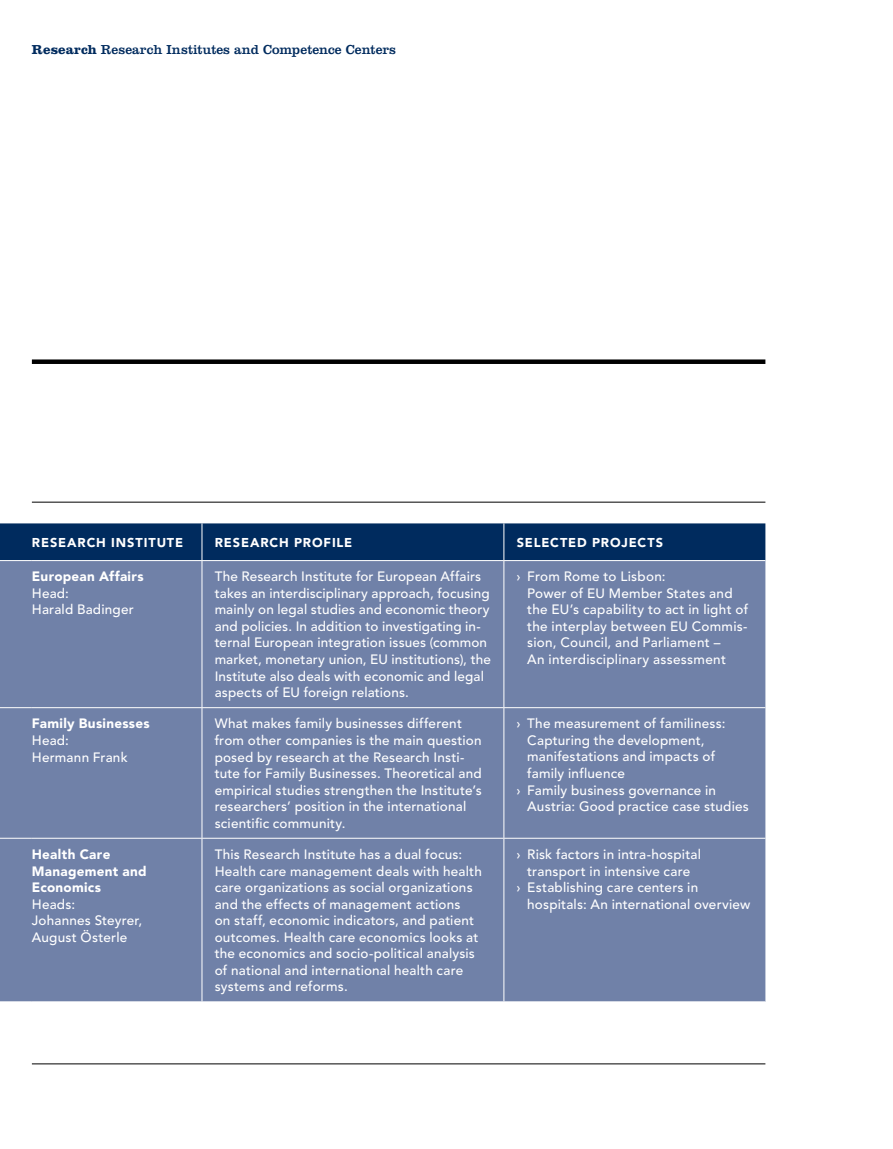
<style>
.page{position:relative;width:893px;height:1149px;background:#fff}
.page>*{position:absolute;margin:0;border:0;box-sizing:border-box;transform-origin:0 0}
.t1{font:500 13.5px/16.5px "Avenir LT Std";letter-spacing:.015em;color:#fff}
.t2{font:900 13.5px/16.5px "Avenir LT Std";letter-spacing:.02em;color:#fff}
.t3{font:13.5px "Clarendon LT Std";letter-spacing:.005em;color:#002b5e}
.t4{font:900 12.75px "Avenir LT Std";letter-spacing:.07em;color:#fff}
.s1{font-weight:700}
</style>
<div class="page">
<hr style="left:32px;top:1063px;width:733px;height:1px;background:#000">
<div style="left:32px;top:359px;width:733px;height:5px;background:#000"></div>
<hr style="left:32px;top:501px;width:733px;height:1px;background:#000">
<div style="left:0;top:523px;width:765px;height:37px;background:#002b5e"></div>
<div style="left:0;top:561px;width:765px;height:440px;background:#7081a8"></div>
<hr style="left:202px;top:560px;width:1px;height:147px;background:#fff">
<hr style="left:503px;top:560px;width:1px;height:147px;background:#fff">
<hr style="left:0;top:707px;width:32px;height:1px;background:#fff">
<hr style="left:32px;top:707px;width:170px;height:1px;background:#fff">
<hr style="left:202px;top:707px;width:302px;height:1px;background:#fff">
<hr style="left:202px;top:707px;width:1px;height:130px;background:#fff">
<hr style="left:504px;top:707px;width:261px;height:1px;background:#fff">
<hr style="left:503px;top:707px;width:1px;height:130px;background:#fff">
<hr style="left:0;top:837px;width:32px;height:1px;background:#fff">
<hr style="left:32px;top:837px;width:170px;height:1px;background:#fff">
<hr style="left:202px;top:837px;width:302px;height:1px;background:#fff">
<hr style="left:202px;top:838px;width:1px;height:163px;background:#fff">
<hr style="left:504px;top:837px;width:261px;height:1px;background:#fff">
<hr style="left:503px;top:838px;width:1px;height:163px;background:#fff">
<hr style="left:202px;top:523px;width:1px;height:37px;background:#fff">
<hr style="left:503px;top:523px;width:1px;height:37px;background:#fff">
<p class="t3" style="left:32px;top:42px;width:365px"><span class="s1">Research</span> Research Institutes and Competence Centers</p>
<p class="t4" style="left:32px;top:534px;width:153px">RESEARCH INSTITUTE</p>
<p class="t4" style="left:215px;top:534px;width:139px">RESEARCH PROFILE</p>
<p class="t4" style="left:517px;top:534px;width:148px">SELECTED PROJECTS</p>
<p class="t2" style="left:32px;top:568px;width:113px">European Affairs</p>
<p class="t1" style="left:32px;top:585px;width:103px">Head:<br>Harald Badinger</p>
<p class="t1" style="left:215px;top:568px;width:278px">The Research Institute for European Affairs takes an interdisciplinary approach, focusing mainly on legal studies and economic theory and policies. In addition to investigating in&shy;ternal European integration issues (common market, monetary union, EU institutions), the Institute also deals with economic and legal aspects of EU foreign relations.</p>
<p class="t1" style="left:527px;top:568px;width:223px;text-indent:-11px">› From Rome to Lisbon:<br>Power of EU Member States and the EU’s capability to act in light of the interplay between EU Commis&shy;sion, Council, and Parliament –<br>An interdisciplinary assessment</p>
<p class="t2" style="left:32px;top:715px;width:119px">Family Businesses</p>
<p class="t1" style="left:32px;top:732px;width:97px">Head:<br>Hermann Frank</p>
<p class="t2" style="left:32px;top:845px;width:116px">Health Care<br>Management and<br>Economics</p>
<p class="t1" style="left:32px;top:895px;width:112px">Heads:<br>Johannes Steyrer,<br>August Österle</p>
<p class="t1" style="left:215px;top:715px;width:269px">What makes family businesses different from other companies is the main question posed by research at the Research Insti&shy;tute for Family Businesses. Theoretical and empirical studies strengthen the Institute’s researchers’ position in the international scientific community.</p>
<p class="t1" style="left:517px;top:715px;width:210px">› The measurement of familiness:</p>
<p class="t1" style="left:527px;top:732px;width:179px">Capturing the development,</p>
<p class="t1" style="left:527px;top:748px;width:190px">manifestations and impacts of</p>
<p class="t1" style="left:527px;top:765px;width:99px">family influence</p>
<p class="t1" style="left:517px;top:781px;width:201px">› Family business governance in</p>
<p class="t1" style="left:527px;top:798px;width:223px">Austria: Good practice case studies</p>
<p class="t1" style="left:215px;top:846px;width:269px">This Research Institute has a dual focus:<br>Health care management deals with health care organizations as social organizations and the effects of management actions<br>on staff, economic indicators, and patient outcomes. Health care economics looks at the economics and socio-political analysis of national and international health care systems and reforms.</p>
<p class="t1" style="left:517px;top:846px;width:186px">› Risk factors in intra-hospital</p>
<p class="t1" style="left:527px;top:862px;width:165px">transport in intensive care</p>
<p class="t1" style="left:517px;top:879px;width:183px">› Establishing care centers in</p>
<p class="t1" style="left:527px;top:895px;width:225px">hospitals: An international overview</p>
</div>
